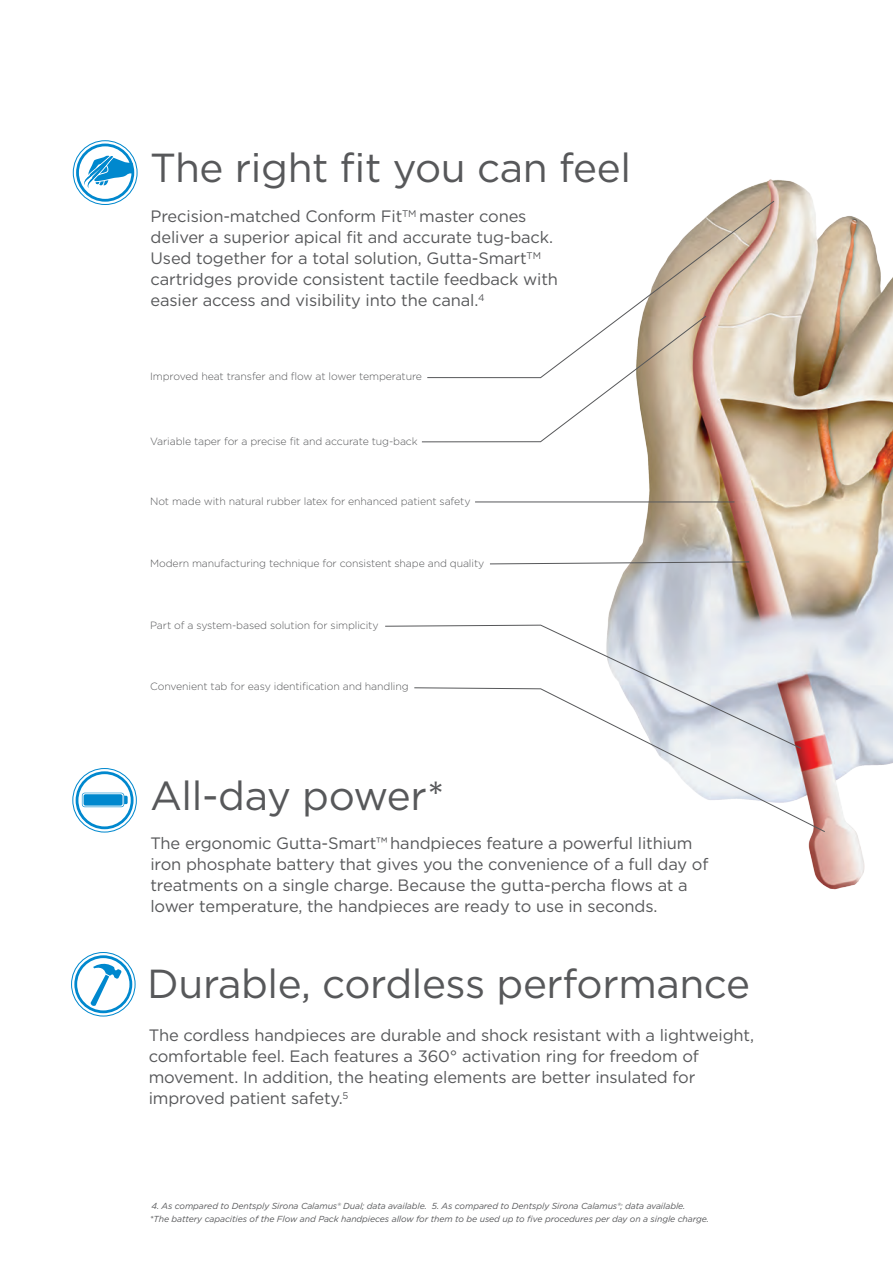
<style>
.page{position:relative;width:893px;height:1263px;background:#fff}
.page>*{position:absolute;margin:0;border:0;box-sizing:border-box;transform-origin:0 0}
.headlines{font:40.5px "Gotham";letter-spacing:-.01em;color:#57585a}
.copy{font:16.5px/21px "Gotham";letter-spacing:-.01em;color:#57585a}
.copy-2{font:300 10.5px "Gotham";letter-spacing:-.01em;color:#57585a}
.copy-3{font:italic 8.7px "Gotham";letter-spacing:-.01em;color:#57585a}
</style>
<div class="page">
<img style="left:71px;top:140px;width:822px;height:877px">
<p class="headlines" style="left:150px;top:142px;width:483px">The right fit you can feel</p>
<p class="copy" style="left:151px;top:205px;width:409px">Precision-matched Conform Fit<sup>TM</sup> master cones deliver a superior apical fit and accurate tug-back.<br>Used together for a total solution, Gutta-Smart<sup>TM </sup>cartridges provide consistent tactile feedback with easier access and visibility into the canal.<sup>4</sup></p>
<p class="copy-2" style="left:150px;top:370px;width:273px">Improved heat transfer and flow at lower temperature</p>
<p class="copy-2" style="left:150px;top:434px;width:269px">Variable taper for a precise fit and accurate tug-back</p>
<p class="copy-2" style="left:150px;top:494px;width:322px">Not made with natural rubber latex for enhanced patient safety</p>
<p class="copy-2" style="left:150px;top:557px;width:336px">Modern manufacturing technique for consistent shape and quality</p>
<p class="copy-2" style="left:150px;top:619px;width:230px">Part of a system-based solution for simplicity</p>
<p class="copy-2" style="left:150px;top:680px;width:260px">Convenient tab for easy identification and handling</p>
<p class="headlines" style="left:150px;top:770px;width:296px">All-day power*</p>
<p class="copy" style="left:150px;top:832px;width:559px">The ergonomic Gutta-Smart™ handpieces feature a powerful lithium iron phosphate battery that gives you the convenience of a full day of treatments on a single charge. Because the gutta-percha flows at a lower temperature, the handpieces are ready to use in seconds.</p>
<p class="headlines" style="left:147px;top:957px;width:604px">Durable, cordless performance</p>
<p class="copy" style="left:149px;top:1025px;width:607px">The cordless handpieces are durable and shock resistant with a lightweight, comfortable feel. Each features a 360° activation ring for freedom of movement. In addition, the heating elements are better insulated for improved patient safety.<sup>5</sup></p>
<p class="copy-3" style="left:151px;top:1200px;width:535px">4. As compared to Dentsply Sirona Calamus® Dual; data available. 5. As compared to Dentsply Sirona Calamus®; data available.</p>
<p class="copy-3" style="left:150px;top:1213px;width:560px">*The battery capacities of the Flow and Pack handpieces allow for them to be used up to five procedures per day on a single charge.</p>
</div>
